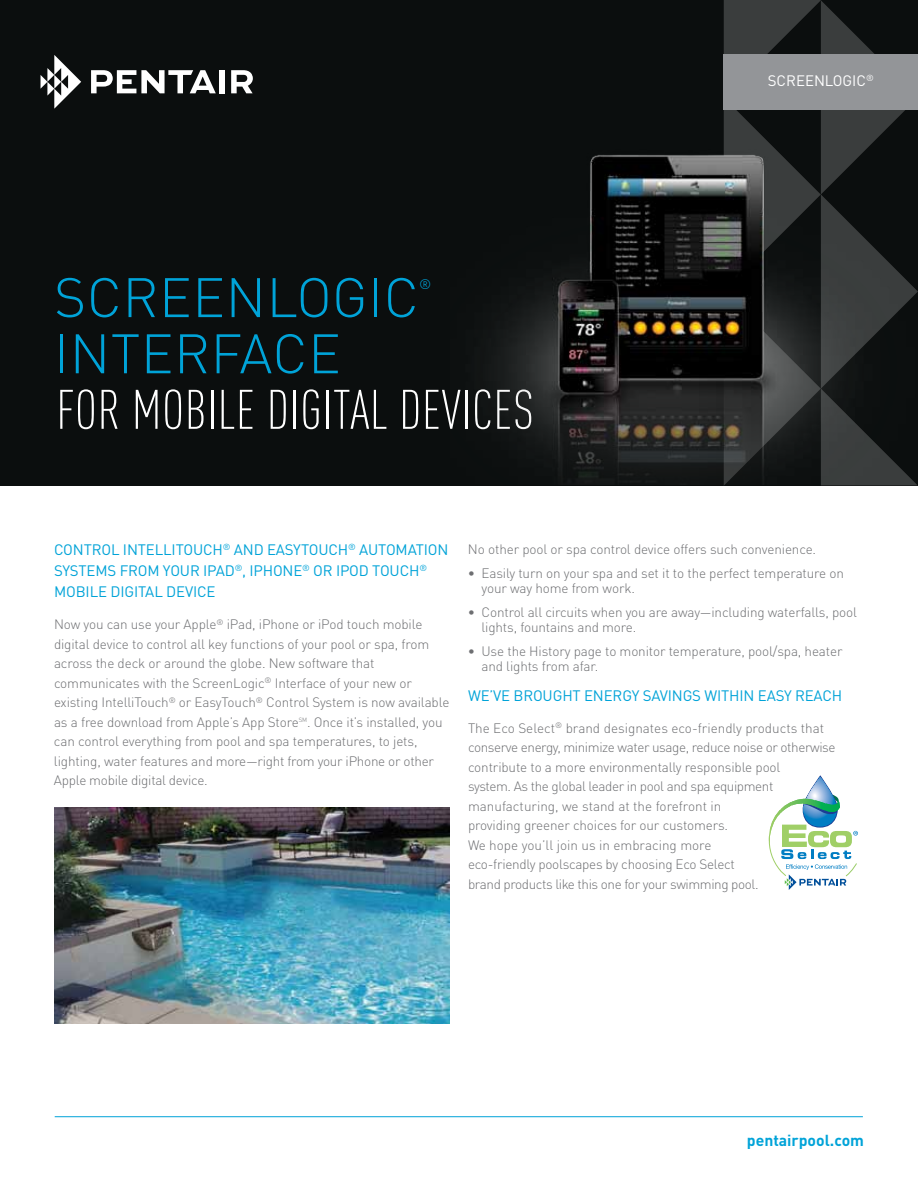
<style>
.page{position:relative;width:918px;height:1188px;background:#fff}
.page>*{position:absolute;margin:0;border:0;box-sizing:border-box;transform-origin:0 0}
.t1{font:300 condensed 54.75px "DIN Pro";letter-spacing:.01em;color:#fff}
.t2{font:300 54.75px "DIN Pro";letter-spacing:.01em;color:#00a3d8}
.t3{font:700 15.75px "DIN Pro";color:#00a3d8}
.t4{font:15px/21px "DIN Pro";letter-spacing:-.01em;color:#00a3d8}
.t5{font:15px "DIN Pro";color:#fff}
.t6{font:300 13.65px "DIN Pro";color:#00a3d8}
.t7{font:300 13.5px/19.5px "DIN Pro";letter-spacing:-.01em;color:#6d6e71}
</style>
<div class="page">
<hr style="left:55px;top:1116px;width:808px;height:1px;background:#00a3d8">
<div style="left:0;top:0;width:918px;height:485px;background:#0b0e0e"></div>
<svg style="left:769px;top:775px;width:89px;height:115px"></svg>
<img style="left:54px;top:808px;width:396px;height:216px">
<svg style="left:41px;top:55px;width:40px;height:54px"></svg>
<svg style="left:91px;top:70px;width:125px;height:23px"></svg>
<div style="left:220px;top:70px;width:5px;height:23px;background:#fff"></div>
<svg style="left:231px;top:70px;width:22px;height:23px"></svg>
<svg style="left:724px;top:0;width:194px;height:486px"></svg>
<div style="left:724px;top:54px;width:194px;height:55px;background:#939598"></div>
<img style="left:489px;top:150px;width:429px;height:335px">
<h1 class="t2" style="left:54px;top:255px;width:138px">Screen</h1>
<h1 class="t2" style="left:267px;top:255px;width:123px">Logic</h1>
<p class="t6" style="left:419px;top:273px;width:14px">®</p>
<h1 class="t2" style="left:54px;top:311px;width:288px">INTERFACE</h1>
<h1 class="t1" style="left:56px;top:371px;width:479px">FOR MOBILE DIGITAL DEVICES</h1>
<p class="t5" style="left:768px;top:69px;width:29px">SCREENLOG</p>
<p class="t5" style="left:852px;top:69px;width:23px">IC<sup>®</sup></p>
<p class="t4" style="left:54px;top:538px;width:396px">CONTROL INTELLITOUCH<sup>®</sup> AND EASYTOUCH<sup>®</sup> AUTOMATI ON<br>SYSTEMS FROM YOUR I PAD<sup>®</sup>, I PHONE<sup>®</sup> OR I POD TOUCH<sup>®<br></sup>MOBILE DIGITAL DEVICE</p>
<p class="t7" style="left:54px;top:613px;width:397px">Now you can use your Apple<sup>®</sup> iPad, iPhone or iPod touch mobile digital device to control all key functions of your pool or spa, from across the deck or around the globe. New software that communicates with the ScreenLogic<sup>®</sup> Interface of your new or existing IntelliTouch<sup>®</sup> or EasyTouch<sup>®</sup> Control System is now available as a free download from Apple’s App Store<sup>SM</sup>. Once it’s installed, you can control everything from pool and spa temperatures, to jets, lighting, water features and more—right from your iPhone or other Apple mobile digital device.</p>
<p class="t7" style="left:468px;top:538px;width:350px">No other pool or spa control device offers such convenience.</p>
<p class="t7" style="left:481px;top:564px;width:364px;line-height:15px;text-indent:-14px">• Easily turn on your spa and set it to the perfect temperature on your way home from work.</p>
<p class="t7" style="left:481px;top:603px;width:377px;line-height:15px;text-indent:-14px">• Control all circuits when you are away—including waterfalls, pool lights, fountains and more.</p>
<p class="t7" style="left:481px;top:642px;width:363px;line-height:15px;text-indent:-14px">• Use the History page to monitor temperature, pool/spa, heater and lights from afar.</p>
<p class="t4" style="left:468px;top:683px;width:376px">WE’VE BROUGHT ENERGY SAVI NGS WITHI N EASY REACH</p>
<p class="t7" style="left:468px;top:717px;width:369px">The Eco Select<sup>®</sup> brand designates eco-friendly products that conserve energy, minimize water usage, reduce noise or otherwise contribute to a more environmentally responsible pool<br>system. As the global leader in pool and spa equipment manufacturing, we stand at the forefront in<br>providing greener choices for our customers.<br>We hope you’ll join us in embracing more<br>eco-friendly poolscapes by choosing Eco Select<br>brand products like this one for your swimming pool.</p>
<p class="t3" style="left:747px;top:1127px;width:119px">pentairpool.com</p>
</div>
